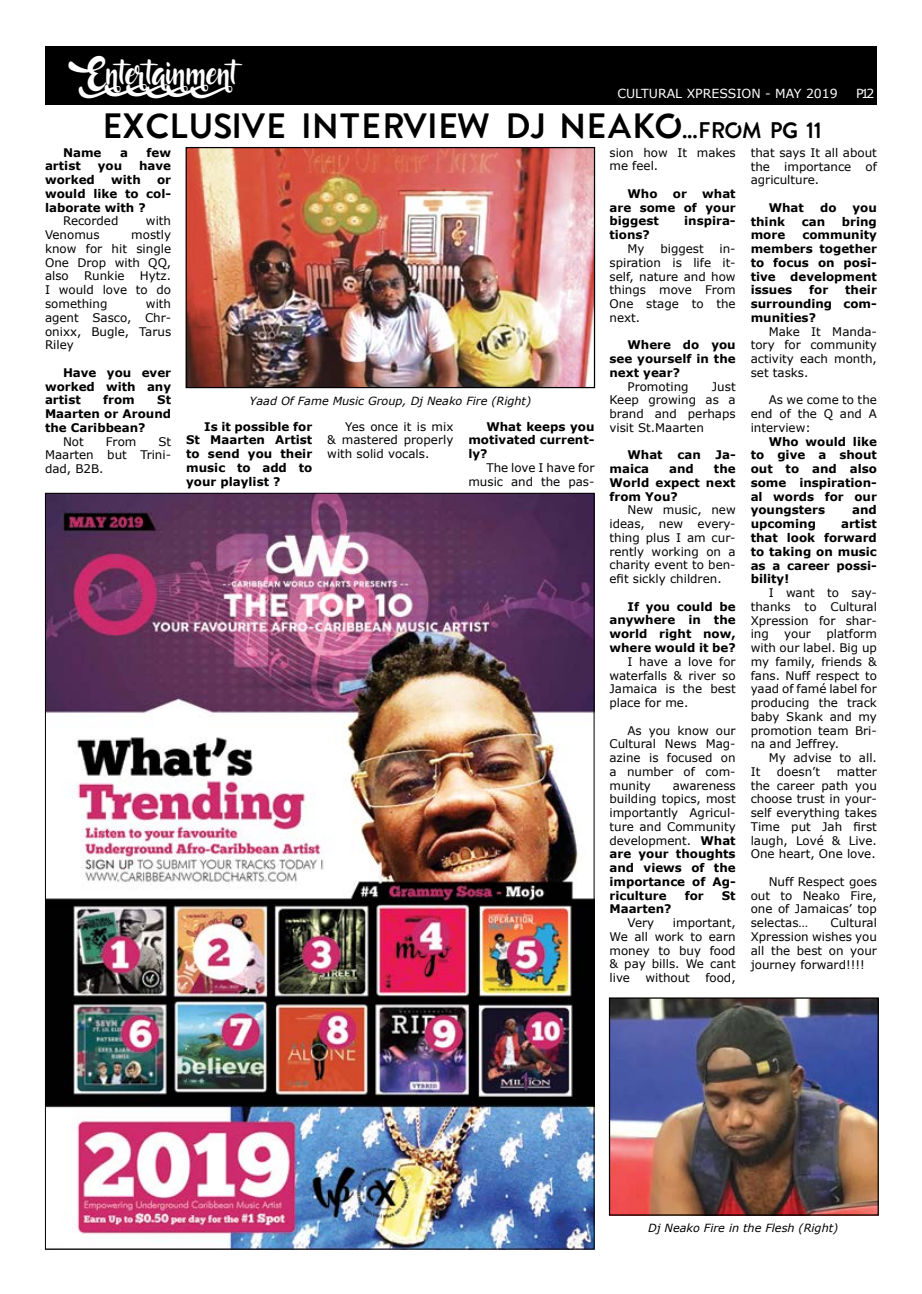
<style>
.page{position:relative;width:922px;height:1294px;background:#fff}
.page>*{position:absolute;margin:0;border:0;box-sizing:border-box;transform-origin:0 0}
.t1{font:35px "Enso";color:#000}
.t2{font:20px "Lostin Wild";color:#fff}
.t3{font:12.5px "Verdana";color:#fff}
.t4{font:11.88px/13.8px "Verdana";color:#000;text-align:justify}
.t5{font:700 11.88px/13.8px "Verdana";color:#000;text-align:justify}
.t6{font:italic 11.25px "Verdana";color:#000}
.s1{font-size:22.5px}
.s2{font-weight:700}
</style>
<div class="page">
<div style="left:45px;top:46px;width:831px;height:58px;background:#000"></div>
<img style="left:47px;top:495px;width:545px;height:752px">
<img style="left:610px;top:999px;width:266px;height:214px">
<div style="left:608px;top:997px;width:270px;height:218px;border:1px solid #000"></div>
<img style="left:187px;top:149px;width:406px;height:237px">
<div style="left:185px;top:147px;width:410px;height:241px;border:1px solid #000"></div>
<h2 class="t2" style="left:67px;top:69px;width:194px">Ent ertainment</h2>
<p class="t3" style="left:617px;top:85px;width:222px">CULTURAL XPRESSION - MAY 2019</p>
<p class="t3" style="left:855px;top:85px;width:20px">P12</p>
<h1 class="t1" style="left:102px;top:98px;width:721px">EXCLUSIVE INTERVIEW DJ NEAKO<span class="s1">...FROM PG 11</span></h1>
<p class="t5" style="left:63px;top:145px;width:40px">Name</p>
<p class="t5" style="left:120px;top:145px;width:9px">a</p>
<p class="t5" style="left:147px;top:145px;width:26px">few</p>
<p class="t5" style="left:45px;top:159px;width:37px">artist</p>
<p class="t5" style="left:98px;top:159px;width:26px">you</p>
<p class="t5" style="left:139px;top:159px;width:33px">have</p>
<p class="t5" style="left:45px;top:173px;width:51px">worked</p>
<p class="t5" style="left:111px;top:173px;width:31px">with</p>
<p class="t5" style="left:45px;top:173px;width:128px;text-indent:112px">or would like to col&shy;laborate with ?</p>
<p class="t4" style="left:63px;top:214px;width:57px">Recorded</p>
<p class="t4" style="left:146px;top:214px;width:27px">with</p>
<p class="t4" style="left:45px;top:228px;width:56px">Venomus</p>
<p class="t4" style="left:45px;top:228px;width:128px;text-indent:86px">mostly know for hit single One Drop with QQ, also</p>
<p class="t4" style="left:84px;top:269px;width:42px">Runkie</p>
<p class="t4" style="left:45px;top:269px;width:128px;text-indent:95px">Hytz.<br>I would love to do something</p>
<p class="t4" style="left:45px;top:297px;width:128px;text-indent:101px">with agent Sasco, Chr&shy;onixx, Bugle, Tarus Riley</p>
<p class="t5" style="left:45px;top:366px;width:128px;text-indent:18px">Have you ever worked with any artist</p>
<p class="t5" style="left:103px;top:393px;width:33px">from</p>
<p class="t5" style="left:45px;top:393px;width:128px;text-indent:112px">St Maarten or Around the Caribbean?</p>
<p class="t4" style="left:63px;top:434px;width:22px">Not</p>
<p class="t4" style="left:106px;top:434px;width:32px">From</p>
<p class="t4" style="left:45px;top:434px;width:128px;text-indent:113px">St Maarten but Trini&shy;dad, B2B.</p>
<p class="t6" style="left:249px;top:394px;width:283px">Yaad Of Fame Music Group, Dj Neako Fire (Right)</p>
<p class="t5" style="left:186px;top:419px;width:128px;text-indent:18px">Is it possible for St Maarten Artist to send you their music to add to your playlist ?</p>
<p class="t4" style="left:327px;top:419px;width:128px;text-indent:18px">Yes once it is mix &amp; mastered properly with solid vocals.</p>
<p class="t5" style="left:468px;top:419px;width:128px;text-indent:18px">What keeps you motivated current&shy;ly?</p>
<p class="t4" style="left:468px;top:461px;width:128px;text-align:right">The love I have for music and the pas-</p>
<p class="t4" style="left:609px;top:146px;width:128px">sion how It makes me feel.</p>
<p class="t5" style="left:627px;top:187px;width:32px">Who</p>
<p class="t5" style="left:672px;top:187px;width:16px">or</p>
<p class="t5" style="left:609px;top:187px;width:128px;text-indent:93px">what are some of your biggest</p>
<p class="t5" style="left:684px;top:214px;width:53px">inspira-</p>
<p class="t5" style="left:609px;top:228px;width:42px">tions?</p>
<p class="t4" style="left:627px;top:242px;width:19px">My</p>
<p class="t4" style="left:660px;top:242px;width:45px">biggest</p>
<p class="t4" style="left:609px;top:242px;width:128px;text-indent:110px">in&shy;spiration is life it&shy;self, nature and how things move From One stage to the next.</p>
<p class="t5" style="left:609px;top:338px;width:128px;text-indent:18px">Where do you see yourself in the next year?</p>
<p class="t4" style="left:627px;top:379px;width:63px">Promoting</p>
<p class="t4" style="left:609px;top:379px;width:128px;text-indent:102px">Just Keep growing as a brand and perhaps visit St.Maarten</p>
<p class="t5" style="left:609px;top:448px;width:128px;text-indent:18px">What can Ja&shy;maica</p>
<p class="t5" style="left:609px;top:462px;width:128px;text-indent:104px">the World expect next from You?</p>
<p class="t4" style="left:609px;top:503px;width:128px;text-indent:18px">New music, new ideas, new every&shy;thing plus I am cur&shy;rently working on a charity event to ben&shy;efit sickly children.</p>
<p class="t5" style="left:609px;top:599px;width:128px;text-indent:18px">If you could be anywhere in the world right now, where would it be?</p>
<p class="t4" style="left:609px;top:654px;width:128px;text-indent:18px">I have a love for waterfalls &amp; river so Jamaica is the best place for me.</p>
<p class="t4" style="left:609px;top:723px;width:128px;text-indent:18px">As you know our Cultural News Mag&shy;azine is focused on a number of com&shy;munity</p>
<p class="t5" style="left:669px;top:462px;width:26px">and</p>
<p class="t4" style="left:609px;top:778px;width:128px;text-indent:63px">awareness building topics, most importantly Agricul&shy;ture and Community development. <span class="s2">What are your thoughts and views of the importance of Ag&shy;riculture</span></p>
<p class="t5" style="left:684px;top:888px;width:21px">for</p>
<p class="t5" style="left:721px;top:888px;width:15px">St</p>
<p class="t5" style="left:609px;top:902px;width:64px">Maarten?</p>
<p class="t4" style="left:627px;top:916px;width:28px">Very</p>
<p class="t4" style="left:609px;top:916px;width:128px;text-indent:63px">important, We all work to earn money to buy food &amp; pay bills. We cant live</p>
<p class="t4" style="left:645px;top:971px;width:46px">without</p>
<p class="t4" style="left:705px;top:971px;width:32px">food,</p>
<p class="t4" style="left:750px;top:146px;width:128px">that says It all about the importance of agriculture.</p>
<p class="t5" style="left:768px;top:201px;width:37px">What</p>
<p class="t5" style="left:819px;top:201px;width:18px">do</p>
<p class="t5" style="left:852px;top:201px;width:26px">you</p>
<p class="t5" style="left:750px;top:214px;width:36px">think</p>
<p class="t5" style="left:801px;top:214px;width:25px">can</p>
<p class="t5" style="left:841px;top:214px;width:37px">bring</p>
<p class="t5" style="left:750px;top:228px;width:36px">more</p>
<p class="t5" style="left:750px;top:228px;width:128px;text-indent:52px">community members together to focus on posi&shy;tive development issues</p>
<p class="t5" style="left:809px;top:283px;width:21px">for</p>
<p class="t5" style="left:750px;top:283px;width:128px;text-indent:94px">their surrounding com&shy;munities?</p>
<p class="t4" style="left:750px;top:324px;width:128px;text-indent:18px">Make It Manda&shy;tory for community activity each month, set tasks.</p>
<p class="t4" style="left:750px;top:393px;width:128px;text-indent:18px">As we come to the end of the Q and A interview:</p>
<p class="t5" style="left:750px;top:434px;width:128px;text-indent:18px">Who would like to give a shout out to and also some inspiration&shy;al words for our youngsters</p>
<p class="t5" style="left:852px;top:503px;width:26px">and</p>
<p class="t5" style="left:750px;top:517px;width:128px;text-indent:90px">artist that look forward to taking on music as a career possi&shy;bility!</p>
<p class="t4" style="left:750px;top:586px;width:128px;text-indent:18px">I want to say&shy;thanks to Cultural Xpression for shar&shy;ing</p>
<p class="t5" style="left:750px;top:517px;width:67px">upcoming</p>
<p class="t4" style="left:750px;top:627px;width:128px;text-indent:76px">platform with our label. Big up my family, friends &amp; fans. Nuff respect to yaad of famé label for producing the track baby Skank and my promotion team Bri&shy;na and Jeffrey.</p>
<p class="t4" style="left:768px;top:751px;width:110px">My advise to all.</p>
<p class="t4" style="left:750px;top:764px;width:11px">It</p>
<p class="t4" style="left:776px;top:764px;width:45px">doesn’t</p>
<p class="t4" style="left:784px;top:627px;width:28px">your</p>
<p class="t4" style="left:750px;top:764px;width:128px;text-indent:86px">matter the career path you choose trust in your&shy;self everything takes Time put Jah first laugh, Lové &amp; Live.<br>One heart, One love.</p>
<p class="t4" style="left:750px;top:874px;width:128px;text-indent:18px">Nuff Respect goes out to Neako Fire, one of Jamaicas’ top selectas…</p>
<p class="t4" style="left:750px;top:916px;width:128px;text-indent:80px">Cultural Xpression wishes you all the best on your journey forward!!!!</p>
<p class="t6" style="left:648px;top:1220px;width:191px">Dj Neako Fire in the Flesh (Right)</p>
</div>
